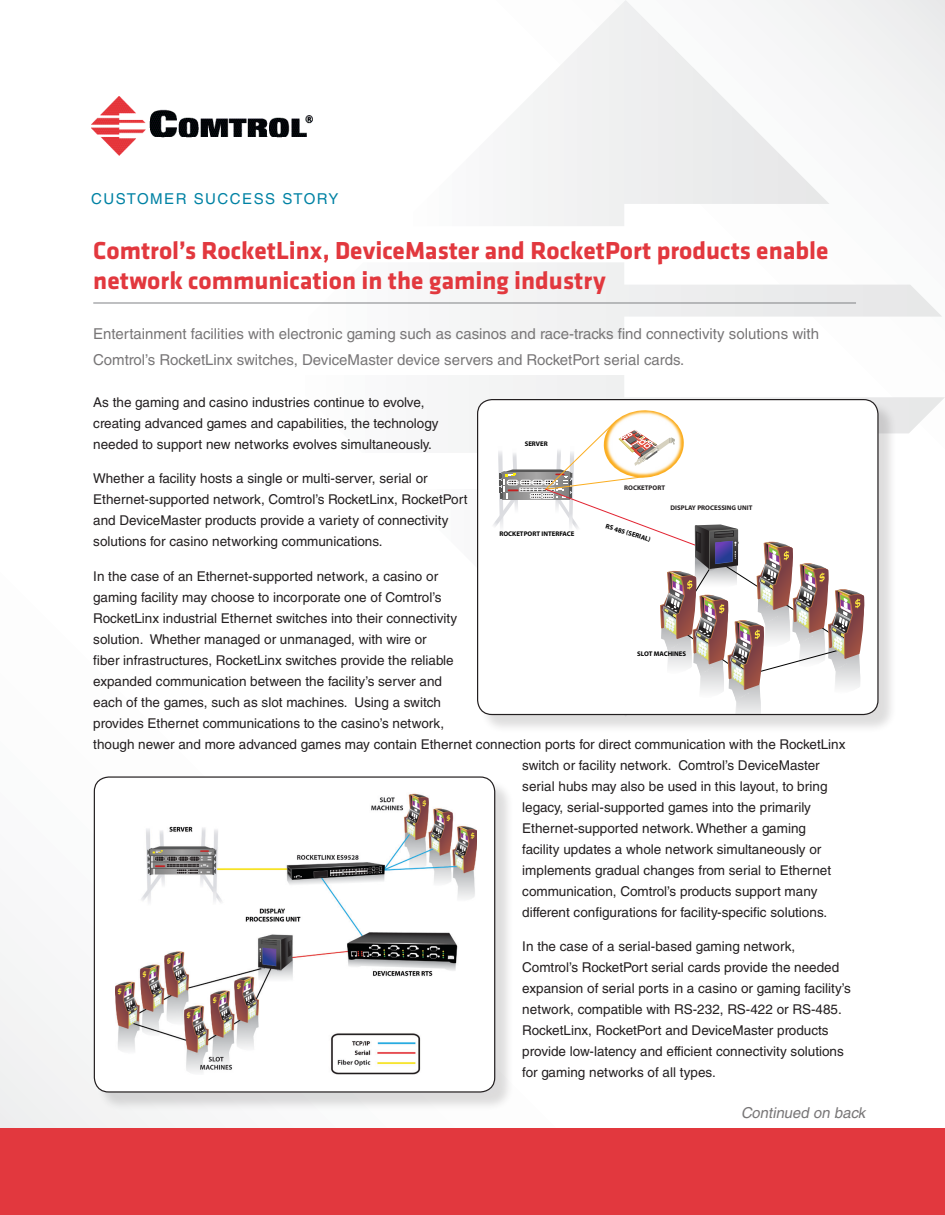
<style>
.page{position:relative;width:945px;height:1215px;background:#fff}
.page>*{position:absolute;margin:0;border:0;box-sizing:border-box;transform-origin:0 0}
.Subhead{font:700 25.5px/30px "Klavika";color:#e2383e}
.Body_Text{font:15px/25.5px "Helvetica LT Std";color:#787677}
.Sidebar_Head{font:15px "Helvetica LT Std";letter-spacing:.1em;color:#0082a4}
.t1{font:italic 15px "Helvetica LT Std";color:#787677}
.Body_Text-2{font:13.5px/21px "Helvetica LT Std";color:#231f20}
.t2{font:700 6.75px "Myriad Pro";color:#000}
.t3{font:700 6.75px "Myriad Pro";color:#231f20}
</style>
<div class="page">
<svg style="left:469px;top:375px;width:476px;height:77px"></svg>
<svg style="left:520px;top:0;width:310px;height:226px"></svg>
<svg style="left:287px;top:262px;width:655px;height:77px"></svg>
<hr style="left:93px;top:303px;width:763px;height:1px;background:#808285">
<div style="left:0;top:1128px;width:945px;height:87px;background:#e2383e"></div>
<div style="left:479px;top:401px;width:418px;height:333px;background:#231f20;opacity:.15"></div>
<div style="left:478px;top:400px;width:400px;height:315px;background:#fff;border-radius:15px"></div>
<svg style="left:487px;top:410px;width:378px;height:305px"></svg>
<div style="left:477px;top:399px;width:402px;height:316px;border:1px solid #231f20;border-radius:15px"></div>
<div style="left:96px;top:779px;width:418px;height:332px;background:#231f20;opacity:.15"></div>
<div style="left:94px;top:777px;width:401px;height:315px;background:#fff;border-radius:15px"></div>
<img style="left:116px;top:793px;width:361px;height:282px">
<div style="left:94px;top:776px;width:401px;height:317px;border:1px solid #231f20;border-radius:15px"></div>
<img style="left:92px;top:96px;width:221px;height:60px">
<p class="Sidebar_Head" style="left:91px;top:190px;width:249px">CUSTOMER SUCCESS STORY</p>
<p class="Subhead" style="left:93px;top:235px;width:737px">Comtrol’s RocketLinx, DeviceMaster and RocketPort products enable network communication in the gaming industry</p>
<p class="Body_Text" style="left:93px;top:321px;width:727px">Entertainment facilities with electronic gaming such as casinos and race-tracks find connectivity solutions with<br>Comtrol’s RocketLinx switches, DeviceMaster device servers and RocketPort serial cards.</p>
<p class="Body_Text-2" style="left:93px;top:392px;width:347px">As the gaming and casino industries continue to evolve, creating advanced games and capabilities, the technology needed to support new networks evolves simultaneously.</p>
<p class="Body_Text-2" style="left:93px;top:468px;width:376px">Whether a facility hosts a single or multi-server, serial or Ethernet-supported network, Comtrol’s RocketLinx, RocketPort and DeviceMaster products provide a variety of connectivity solutions for casino networking communications.</p>
<p class="Body_Text-2" style="left:93px;top:566px;width:346px">In the case of an Ethernet-supported network, a casino or</p>
<p class="Body_Text-2" style="left:93px;top:587px;width:350px">gaming facility may choose to incorporate one of Comtrol’s</p>
<p class="Body_Text-2" style="left:93px;top:608px;width:365px">RocketLinx industrial Ethernet switches into their connectivity</p>
<p class="Body_Text-2" style="left:93px;top:629px;width:335px">solution. Whether managed or unmanaged, with wire or</p>
<p class="Body_Text-2" style="left:93px;top:650px;width:362px">fiber infrastructures, RocketLinx switches provide the reliable</p>
<p class="Body_Text-2" style="left:93px;top:671px;width:350px">expanded communication between the facility’s server and</p>
<p class="Body_Text-2" style="left:93px;top:692px;width:349px">each of the games, such as slot machines. Using a switch</p>
<p class="Body_Text-2" style="left:93px;top:713px;width:352px">provides Ethernet communications to the casino’s network,</p>
<p class="Body_Text-2" style="left:93px;top:734px;width:754px">though newer and more advanced games may contain Ethernet connection ports for direct communication with the RocketLinx</p>
<p class="Body_Text-2" style="left:522px;top:755px;width:299px">switch or facility network. Comtrol’s DeviceMaster</p>
<p class="Body_Text-2" style="left:522px;top:776px;width:307px">serial hubs may also be used in this layout, to bring</p>
<p class="Body_Text-2" style="left:522px;top:797px;width:290px">legacy, serial-supported games into the primarily</p>
<p class="Body_Text-2" style="left:522px;top:818px;width:285px">Ethernet-supported network. Whether a gaming</p>
<p class="Body_Text-2" style="left:522px;top:839px;width:301px">facility updates a whole network simultaneously or</p>
<p class="Body_Text-2" style="left:522px;top:860px;width:310px">implements gradual changes from serial to Ethernet</p>
<p class="Body_Text-2" style="left:522px;top:881px;width:297px">communication, Comtrol’s products support many</p>
<p class="Body_Text-2" style="left:522px;top:902px;width:306px">different configurations for facility-specific solutions.</p>
<p class="Body_Text-2" style="left:522px;top:936px;width:330px">In the case of a serial-based gaming network, Comtrol’s RocketPort serial cards provide the needed expansion of serial ports in a casino or gaming facility’s network, compatible with RS-232, RS-422 or RS-485.<br>RocketLinx, RocketPort and DeviceMaster products provide low-latency and efficient connectivity solutions for gaming networks of all types.</p>
<p class="t2" style="left:525px;top:439px;width:25px">SERVER</p>
<p class="t3" style="left:624px;top:483px;width:42px">ROCKETPORT</p>
<p class="t3" style="left:671px;top:503px;width:83px">DISPLAY PROCESSING UNIT</p>
<p class="t2" style="left:607px;top:522px;width:48px;rotate:17deg">RS 485 (SERIAL)</p>
<p class="t2" style="left:499px;top:529px;width:76px">ROCKETPORT INTERFACE</p>
<p class="t2" style="left:637px;top:649px;width:50px">SLOT MACHINES</p>
<p class="t1" style="left:741px;top:1104px;width:129px">Continued on back</p>
</div>
